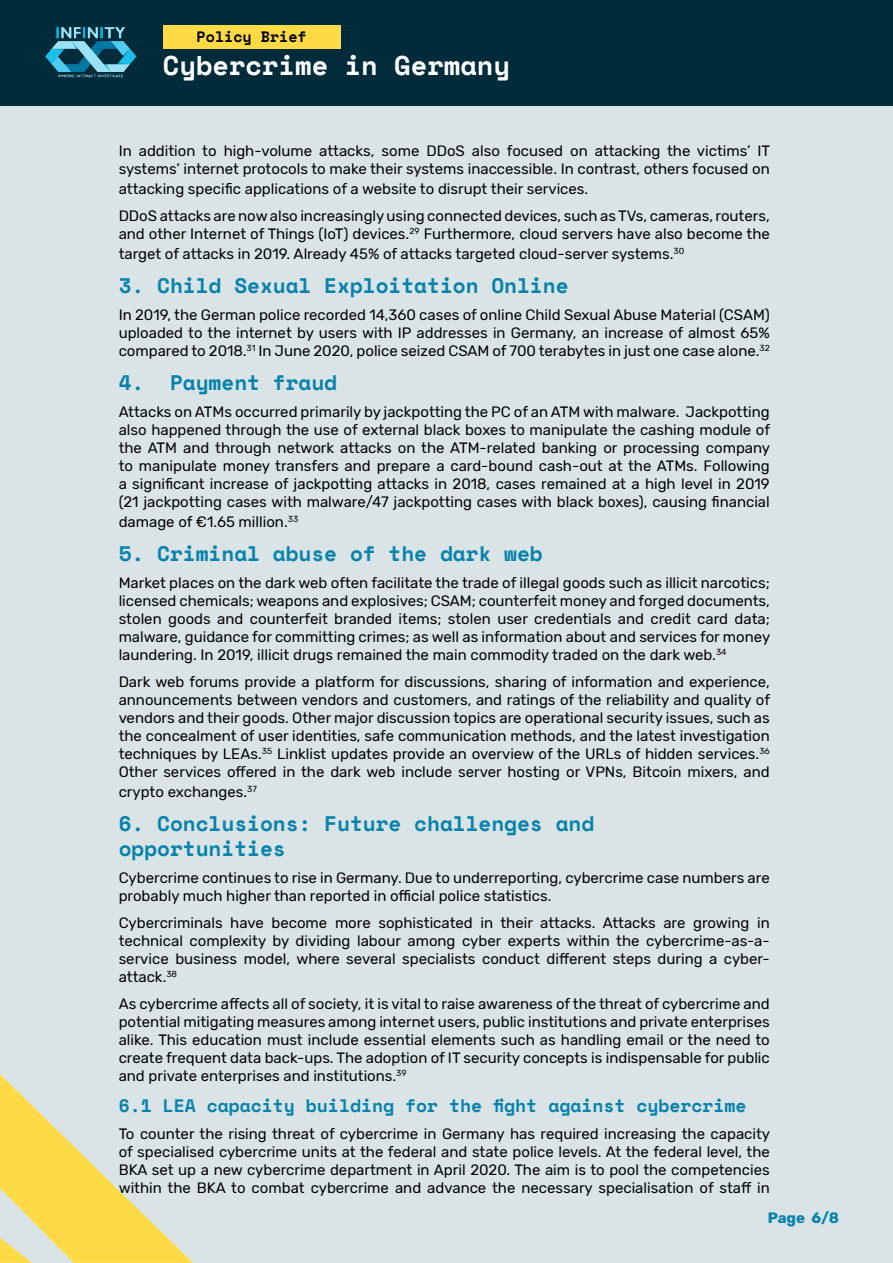
<style>
.page{position:relative;width:893px;height:1263px;background:#fff}
.page>*{position:absolute;margin:0;border:0;box-sizing:border-box;transform-origin:0 0}
.t1{font:700 27px "Space Mono";color:#fff}
.t2{font:700 21px/25.2px "Space Mono";color:#0682ab}
.t3{font:700 18px "Space Mono";color:#0682ab}
.t4{font:15px/18px "Rubik";color:#000;text-align:justify}
.t5{font:700 15px "Space Mono";color:#000}
.t6{font:700 15px "Rubik";color:#0682ab}
</style>
<div class="page">
<div style="left:0;top:105px;width:893px;height:1158px;background:#dae4e6"></div>
<svg style="left:0;top:1074px;width:193px;height:189px"></svg>
<div style="left:0;top:0;width:893px;height:105px;background:#002b3b"></div>
<img style="left:45px;top:27px;width:92px;height:51px">
<div style="left:163px;top:25px;width:177px;height:24px;background:#ffda47"></div>
<p class="t5" style="left:197px;top:25px;width:112px">Policy Brief</p>
<h1 class="t1" style="left:163px;top:44px;width:349px">Cybercrime in Germany</h1>
<p class="t4" style="left:119px;top:142px;width:653px">In addition to high-volume attacks, some DDoS also focused on attacking the victims’ IT systems’ internet protocols to make their systems inaccessible. In contrast, others focused on</p>
<p class="t4" style="left:119px;top:180px;width:471px">attacking specific applications of a website to disrupt their services.</p>
<p class="t4" style="left:119px;top:207px;width:653px">DDoS attacks are now also increasingly using connected devices, such as TVs, cameras, routers, and other Internet of Things (IoT) devices.<sup>29</sup> Furthermore, cloud servers have also become the</p>
<p class="t4" style="left:119px;top:245px;width:567px">target of attacks in 2019. Already 45% of attacks targeted cloud-server systems.<sup>30</sup></p>
<p class="t2" style="left:119px;top:272px;width:451px">3. Child Sexual Exploitation Online</p>
<p class="t4" style="left:119px;top:306px;width:653px">In 2019, the German police recorded 14,360 cases of online Child Sexual Abuse Material (CSAM) uploaded to the internet by users with IP addresses in Germany, an increase of almost 65% compared to 2018.<sup>31</sup> In June 2020, police seized CSAM of 700 terabytes in just one case alone.<sup>32</sup></p>
<p class="t2" style="left:119px;top:369px;width:220px">4. Payment fraud</p>
<p class="t4" style="left:119px;top:403px;width:653px">Attacks on ATMs occurred primarily by jackpotting the PC of an ATM with malware. Jackpotting also happened through the use of external black boxes to manipulate the cashing module of the ATM and through network attacks on the ATM-related banking or processing company to manipulate money transfers and prepare a card-bound cash-out at the ATMs. Following a significant increase of jackpotting attacks in 2018, cases remained at a high level in 2019 (21 jackpotting cases with malware/47 jackpotting cases with black boxes), causing financial</p>
<p class="t4" style="left:119px;top:513px;width:181px">damage of €1.65 million.<sup>33</sup></p>
<p class="t2" style="left:119px;top:540px;width:426px">5. Criminal abuse of the dark web</p>
<p class="t4" style="left:119px;top:574px;width:653px">Market places on the dark web often facilitate the trade of illegal goods such as illicit narcotics; licensed chemicals; weapons and explosives; CSAM; counterfeit money and forged documents, stolen goods and counterfeit branded items; stolen user credentials and credit card data; malware, guidance for committing crimes; as well as information about and services for money laundering. In 2019, illicit drugs remained the main commodity traded on the dark web.<sup>34</sup></p>
<p class="t4" style="left:119px;top:673px;width:653px">Dark web forums provide a platform for discussions, sharing of information and experience, announcements between vendors and customers, and ratings of the reliability and quality of vendors and their goods. Other major discussion topics are operational security issues, such as the concealment of user identities, safe communication methods, and the latest investigation techniques by LEAs.<sup>35</sup> Linklist updates provide an overview of the URLs of hidden services.<sup>36<br></sup>Other services offered in the dark web include server hosting or VPNs, Bitcoin mixers, and</p>
<p class="t4" style="left:119px;top:783px;width:140px">crypto exchanges.<sup>37</sup></p>
<p class="t2" style="left:119px;top:810px;width:477px">6. Conclusions: Future challenges and opportunities</p>
<p class="t4" style="left:119px;top:869px;width:653px">Cybercrime continues to rise in Germany. Due to underreporting, cybercrime case numbers are probably much higher than reported in official police statistics.</p>
<p class="t4" style="left:119px;top:914px;width:653px">Cybercriminals have become more sophisticated in their attacks. Attacks are growing in technical complexity by dividing labour among cyber experts within the cybercrime-as-a&shy;service business model, where several specialists conduct different steps during a cyber&shy;attack.<sup>38</sup></p>
<p class="t4" style="left:119px;top:995px;width:653px">As cybercrime affects all of society, it is vital to raise awareness of the threat of cybercrime and potential mitigating measures among internet users, public institutions and private enterprises alike. This education must include essential elements such as handling email or the need to create frequent data back-ups. The adoption of IT security concepts is indispensable for public and private enterprises and institutions.<sup>39</sup></p>
<p class="t3" style="left:119px;top:1092px;width:629px">6.1 LEA capacity building for the fight against cybercrime</p>
<p class="t4" style="left:119px;top:1125px;width:653px">To counter the rising threat of cybercrime in Germany has required increasing the capacity of specialised cybercrime units at the federal and state police levels. At the federal level, the BKA set up a new cybercrime department in April 2020. The aim is to pool the competencies within the BKA to combat cybercrime and advance the necessary specialisation of staff in</p>
<h2 class="t2" style="left:279px;top:551px;width:336px">DISSEMINATION LEVEL PUBLIC</h2>
<p class="t6" style="left:768px;top:1209px;width:73px">Page 6/8</p>
</div>
